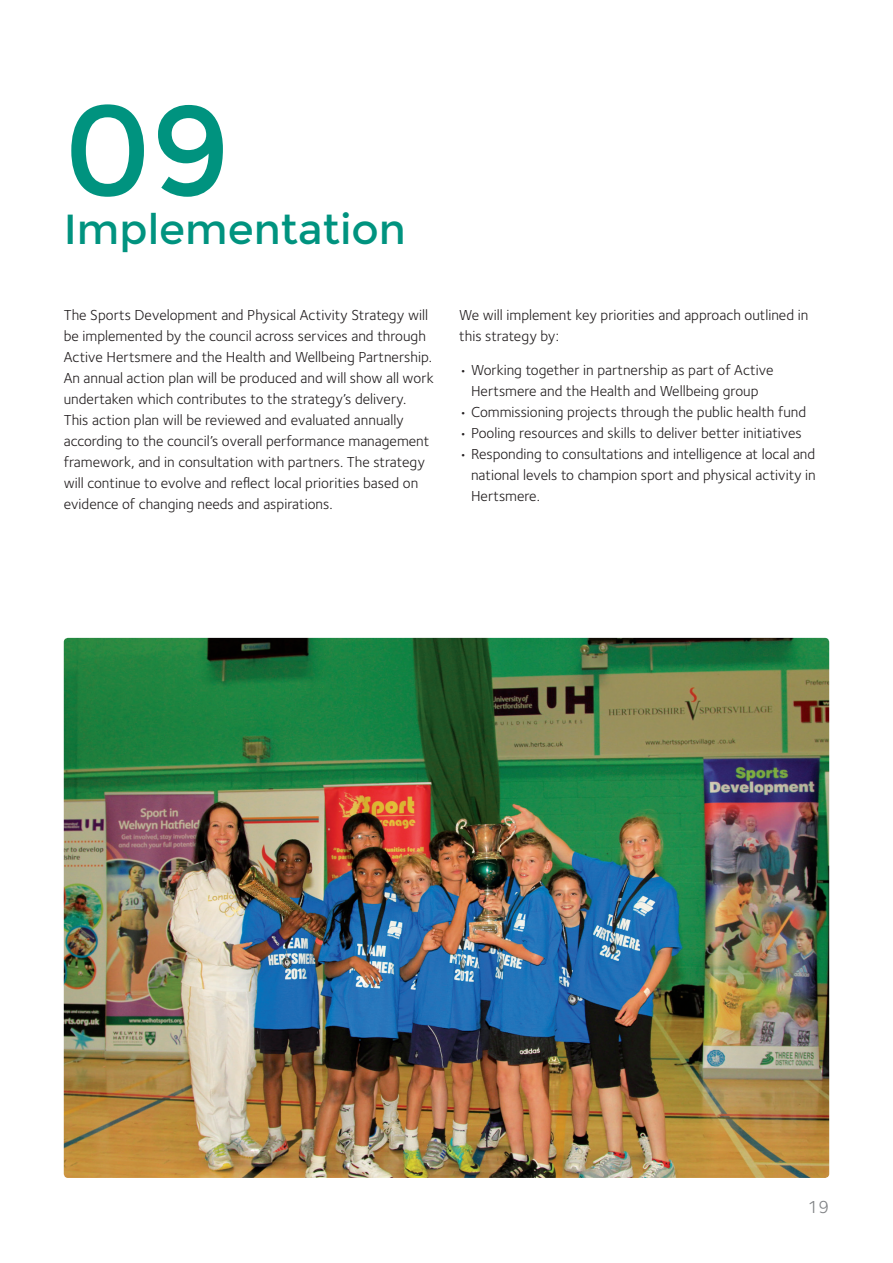
<style>
.page{position:relative;width:893px;height:1263px;background:#fff}
.page>*{position:absolute;margin:0;border:0;box-sizing:border-box;transform-origin:0 0}
.section_number{font:127.5px "Montserrat";color:#00937f}
.section{font:42px "Montserrat";color:#00937f}
.t1{font:18px "Foundry Sterling";color:#808285}
.first_paragraph{font:15px/21px "Foundry Sterling";color:#231f20}
.bullet_point{font:15px/21px "Foundry Sterling";color:#231f20;text-align:justify}
.bullet_point_first{font:15px/21px "Foundry Sterling";color:#231f20;text-align:center}
</style>
<div class="page">
<img style="left:64px;top:638px;width:765px;height:540px">
<p class="section_number" style="left:64px;top:77px;width:168px">09</p>
<p class="section" style="left:64px;top:205px;width:344px">Implementation</p>
<p class="first_paragraph" style="left:64px;top:304px;width:371px">The Sports Development and Physical Activity Strategy will be implemented by the council across services and through Active Hertsmere and the Health and Wellbeing Partnership.<br>An annual action plan will be produced and will show all work undertaken which contributes to the strategy’s delivery.<br>This action plan will be reviewed and evaluated annually according to the council’s overall performance management framework, and in consultation with partners. The strategy will continue to evolve and reflect local priorities based on evidence of changing needs and aspirations.</p>
<p class="first_paragraph" style="left:459px;top:304px;width:351px">We will implement key priorities and approach outlined in this strategy by:</p>
<p class="bullet_point_first" style="left:459px;top:359px;width:316px">• Working together in partnership as part of Active<br>Hertsmere and the Health and Wellbeing group</p>
<p class="bullet_point" style="left:459px;top:401px;width:348px">• Commissioning projects through the public health fund</p>
<p class="bullet_point" style="left:459px;top:422px;width:344px">• Pooling resources and skills to deliver better initiatives</p>
<p class="bullet_point" style="left:471px;top:443px;width:346px;text-indent:-12px">• Responding to consultations and intelligence at local and national levels to champion sport and physical activity in Hertsmere.</p>
<p class="t1" style="left:808px;top:1197px;width:23px">19</p>
</div>
